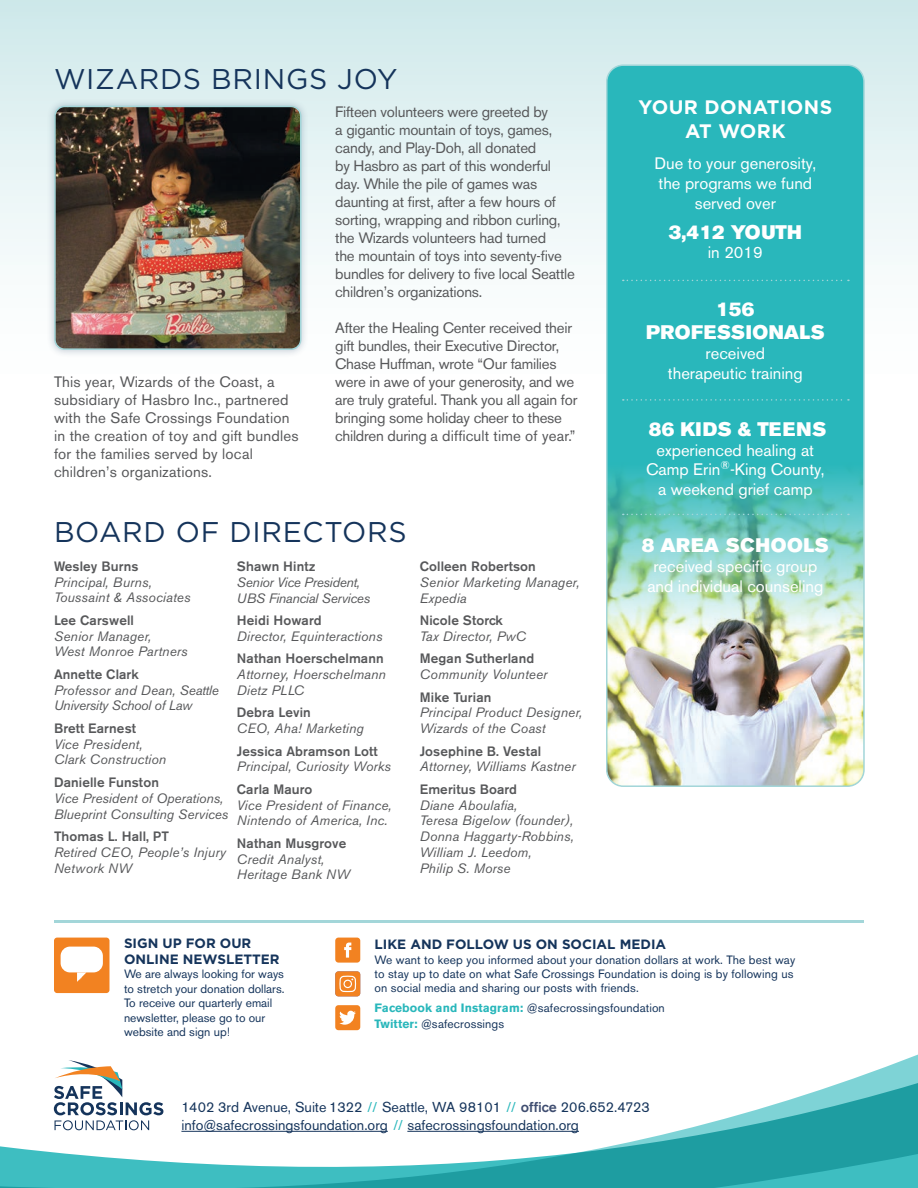
<style>
.page{position:relative;width:918px;height:1188px;background:#fff}
.page>*{position:absolute;margin:0;border:0;box-sizing:border-box;transform-origin:0 0}
.t1{font:28.5px "Gotham";letter-spacing:.025em;color:#15345b}
.t2{font:19.5px/23.4px "Akzidenz Grotesk BE Super";letter-spacing:.02em;color:#fff;text-align:center}
.t3{font:700 19.5px/23.4px "Gotham";letter-spacing:.02em;color:#fff;text-align:center}
.t4{font:16.5px/19.8px "Akzidenz Grotesk BE";color:#fff;text-align:center}
.t5{font:15px/18px "Akzidenz Grotesk BE";letter-spacing:-.015em;color:#57585a}
.t6{font:15px/18px "Akzidenz Grotesk BE";letter-spacing:.015em;color:#57585a}
.t7{font:14.25px/18px "Akzidenz Grotesk BE";color:#15345b}
.t8{font:italic 13.5px/15.8px "Akzidenz Grotesk BE";letter-spacing:.01em;color:#57585a}
.t9{font:500 13.5px "Akzidenz Grotesk BE";letter-spacing:.01em;color:#57585a}
.t10{font:italic 13.5px/15.8px "Akzidenz Grotesk BE";letter-spacing:-.02em;color:#57585a}
.t11{font:700 13.5px/16.2px "Gotham";color:#15345b}
.t12{font:12px/14.4px "Akzidenz Grotesk BE";letter-spacing:.01em;color:#15345b}
.s1{font-weight:700;color:#29b7bb}
.s2{color:#29b7bb}
.s3{font-weight:500;color:#3f4d70}
</style>
<div class="page">
<div style="left:0;top:0;width:918px;height:620px;background:linear-gradient(to bottom,#d9edef,#fff)"></div>
<svg style="left:0;top:922px;width:918px;height:266px"></svg>
<hr style="left:181px;top:1131px;width:207px;height:1px;background:#15345b">
<hr style="left:407px;top:1131px;width:172px;height:1px;background:#15345b">
<div style="left:607px;top:65px;width:257px;height:721px;background:#29b7bb;border-radius:17px"></div>
<img style="left:607px;top:473px;width:255px;height:313px">
<div style="left:606px;top:64px;width:259px;height:723px;border:2px solid #a3d6d9;border-radius:17px"></div>
<svg style="left:623px;top:280px;width:226px;height:1px"></svg>
<svg style="left:623px;top:399px;width:226px;height:2px"></svg>
<svg style="left:623px;top:514px;width:226px;height:1px"></svg>
<hr style="left:54px;top:920px;width:810px;height:2px;background:#a3d6d9">
<div style="left:54px;top:938px;width:55px;height:55px;background:#f28221;border-radius:3px"></div>
<div style="left:61px;top:947px;width:42px;height:25px;background:#fff;border-radius:9px"></div>
<svg style="left:77px;top:972px;width:9px;height:10px"></svg>
<div style="left:47px;top:98px;width:262px;height:260px;background:#15345b;opacity:.26"></div>
<img style="left:55px;top:106px;width:246px;height:243px">
<div style="left:54px;top:106px;width:248px;height:244px;border:2px solid #a3d6d9;border-radius:10px"></div>
<svg style="left:54px;top:1060px;width:109px;height:70px"></svg>
<div style="left:335px;top:1005px;width:25px;height:25px;background:#f28221;border-radius:3px"></div>
<svg style="left:339px;top:1011px;width:17px;height:14px"></svg>
<div style="left:335px;top:938px;width:25px;height:25px;background:#f28221;border-radius:3px"></div>
<svg style="left:344px;top:943px;width:7px;height:15px"></svg>
<svg style="left:335px;top:971px;width:25px;height:25px"></svg>
<h1 class="t1" style="left:54px;top:63px;width:345px">WIZARDS BRINGS JOY</h1>
<p class="t6" style="left:54px;top:373px;width:246px">This year, Wizards of the Coast, a subsidiary of Hasbro Inc., partnered with the Safe Crossings Foundation in the creation of toy and gift bundles for the families served by local children’s organizations.</p>
<p class="t5" style="left:335px;top:103px;width:241px">Fifteen volunteers were greeted by<br>a gigantic mountain of toys, games, candy, and Play-Doh, all donated<br>by Hasbro as part of this wonderful day. While the pile of games was daunting at first, after a few hours of sorting, wrapping and ribbon curling, the Wizards volunteers had turned<br>the mountain of toys into seventy-five bundles for delivery to five local Seattle children’s organizations.</p>
<p class="t5" style="left:335px;top:319px;width:244px">After the Healing Center received their gift bundles, their Executive Director, Chase Huffman, wrote “Our families were in awe of your generosity, and we are truly grateful. Thank you all again for bringing some holiday cheer to these children during a difficult time of year.”</p>
<h1 class="t1" style="left:54px;top:516px;width:354px">BOARD OF DIRECTORS</h1>
<p class="t9" style="left:54px;top:558px;width:86px">Wesley Burns</p>
<p class="t8" style="left:54px;top:574px;width:138px">Principal, Burns,<br>Toussaint &amp; Associates</p>
<p class="t9" style="left:54px;top:612px;width:81px">Lee Carswell</p>
<p class="t8" style="left:54px;top:628px;width:135px">Senior Manager,<br>West Monroe Partners</p>
<p class="t9" style="left:54px;top:666px;width:86px">Annette Clark</p>
<p class="t10" style="left:54px;top:682px;width:166px">Professor and Dean, Seattle<br>University School of Law</p>
<p class="t9" style="left:54px;top:720px;width:84px">Brett Earnest</p>
<p class="t8" style="left:54px;top:736px;width:114px">Vice President,<br>Clark Construction</p>
<p class="t9" style="left:54px;top:774px;width:106px">Danielle Funston</p>
<p class="t8" style="left:54px;top:790px;width:176px">Vice President of Operations,<br>Blueprint Consulting Services</p>
<p class="t9" style="left:54px;top:828px;width:117px">Thomas L. Hall, PT</p>
<p class="t8" style="left:54px;top:844px;width:173px">Retired CEO, People’s Injury<br>Network NW</p>
<p class="t9" style="left:237px;top:558px;width:80px">Shawn Hintz</p>
<p class="t10" style="left:237px;top:574px;width:135px">Senior Vice President,<br>UBS Financial Services</p>
<p class="t9" style="left:237px;top:612px;width:86px">Heidi Howard</p>
<p class="t8" style="left:237px;top:628px;width:147px">Director, Equinteractions</p>
<p class="t9" style="left:237px;top:650px;width:148px">Nathan Hoerschelmann</p>
<p class="t8" style="left:237px;top:666px;width:151px">Attorney, Hoerschelmann<br>Dietz PLLC</p>
<p class="t9" style="left:237px;top:704px;width:75px">Debra Levin</p>
<p class="t8" style="left:237px;top:720px;width:129px">CEO, Aha! Marketing</p>
<p class="t9" style="left:237px;top:743px;width:142px">Jessica Abramson Lott</p>
<p class="t8" style="left:237px;top:759px;width:156px">Principal, Curiosity Works</p>
<p class="t9" style="left:237px;top:781px;width:77px">Carla Mauro</p>
<p class="t8" style="left:237px;top:797px;width:156px">Vice President of Finance,<br>Nintendo of America, Inc.</p>
<p class="t9" style="left:237px;top:835px;width:111px">Nathan Musgrove</p>
<p class="t8" style="left:237px;top:851px;width:115px">Credit Analyst,<br>Heritage Bank NW</p>
<p class="t9" style="left:420px;top:558px;width:118px">Colleen Robertson</p>
<p class="t8" style="left:420px;top:574px;width:161px">Senior Marketing Manager,<br>Expedia</p>
<p class="t9" style="left:420px;top:612px;width:85px">Nicole Storck</p>
<p class="t8" style="left:420px;top:628px;width:108px">Tax Director, PwC</p>
<p class="t9" style="left:420px;top:650px;width:116px">Megan Sutherland</p>
<p class="t8" style="left:420px;top:667px;width:129px">Community Volunteer</p>
<p class="t9" style="left:420px;top:689px;width:73px">Mike Turian</p>
<p class="t8" style="left:420px;top:705px;width:164px">Principal Product Designer,<br>Wizards of the Coast</p>
<p class="t9" style="left:420px;top:743px;width:123px">Josephine B. Vestal</p>
<p class="t8" style="left:420px;top:759px;width:157px">Attorney, Williams Kastner</p>
<p class="t9" style="left:420px;top:781px;width:99px">Emeritus Board</p>
<p class="t8" style="left:420px;top:797px;width:156px">Diane Aboulafia,<br>Teresa Bigelow (founder),<br>Donna Haggarty-Robbins,<br>William J. Leedom,<br>Philip S. Morse</p>
<h2 class="t3" style="left:639px;top:95px;width:195px">YOUR DONATIONS<br>AT WORK</h2>
<p class="t4" style="left:655px;top:153px;width:163px">Due to your generosity, the programs we fund served over</p>
<h2 class="t2" style="left:669px;top:220px;width:134px">3,412 YOUTH</h2>
<p class="t4" style="left:708px;top:243px;width:56px">in 2019</p>
<h2 class="t2" style="left:646px;top:297px;width:180px">156<br>PROFESSIONALS</h2>
<p class="t4" style="left:668px;top:343px;width:136px">received therapeutic training</p>
<h2 class="t2" style="left:649px;top:417px;width:179px">86 KIDS &amp; TEENS</h2>
<p class="t4" style="left:646px;top:440px;width:180px">experienced healing at<br>Camp Erin<sup>®</sup>-King County, a weekend grief camp</p>
<h2 class="t2" style="left:642px;top:534px;width:188px">8 AREA SCHOOLS</h2>
<p class="t4" style="left:647px;top:557px;width:177px">received specific group and individual counseling</p>
<p class="t11" style="left:124px;top:935px;width:157px">SIGN UP FOR OUR<br>ONLINE NEWSLETTER</p>
<p class="t12" style="left:124px;top:967px;width:162px">We are always looking for ways to stretch your donation dollars.<br>To receive our quarterly email newsletter, please go to our website and sign up!</p>
<p class="t11" style="left:375px;top:936px;width:293px">LIKE AND FOLLOW US ON SOCIAL MEDIA</p>
<p class="t12" style="left:375px;top:952px;width:422px">We want to keep you informed about your donation dollars at work. The best way to stay up to date on what Safe Crossings Foundation is doing is by following us on social media and sharing our posts with friends.</p>
<p class="t12" style="left:375px;top:999px;width:292px;line-height:16.5px"><span class="s1">Facebook and Instagram:</span> @safecrossingsfoundation<br><span class="s1">Twitter:</span> @safecrossings</p>
<p class="t7" style="left:181px;top:1098px;width:470px">1402 3rd Avenue, Suite 1322 <span class="s2">//</span> Seattle, WA 98101 <span class="s2">//</span> <span class="s3">office</span> 206.652.4723 info@safecrossingsfoundation.org <span class="s2">//</span> safecrossingsfoundation.org</p>
</div>
